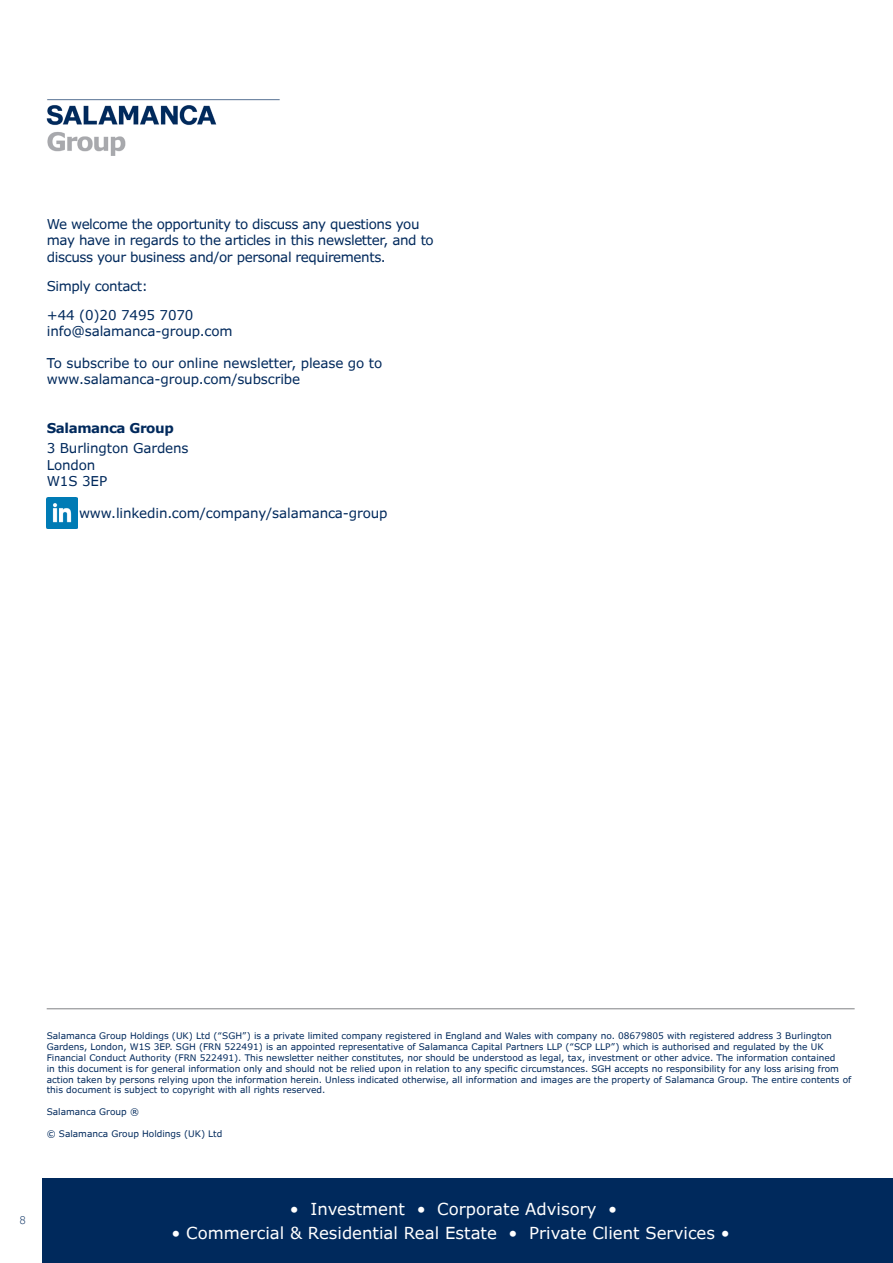
<style>
.page{position:relative;width:893px;height:1263px;background:#fff}
.page>*{position:absolute;margin:0;border:0;box-sizing:border-box;transform-origin:0 0}
.t1{font:16.5px "Verdana Pro";color:#fff}
.Body_Paragraph{font:13.5px "Verdana Pro";letter-spacing:-.01em;color:#00295c}
.Front_Page_Sub_Title{font:13.5px/16.2px "Verdana Pro";letter-spacing:-.03em;color:#00295c}
.Paragraph_Title{font:700 13.5px "Verdana Pro";letter-spacing:-.03em;color:#00295c}
.t2{font:300 10.5px "Verdana Pro";color:#00295c}
.Front_Page_-_Page_Nu{font:9px/10.8px "Verdana Pro";color:#00295c}
</style>
<div class="page">
<div style="left:43px;top:1178px;width:850px;height:85px;background:#00295c"></div>
<hr style="left:47px;top:1008px;width:808px;height:1px;background:#808285">
<img style="left:46px;top:99px;width:234px;height:56px">
<img style="left:47px;top:497px;width:30px;height:31px">
<p class="Front_Page_Sub_Title" style="left:47px;top:216px;width:388px">We welcome the opportunity to discuss any questions you may have in regards to the articles in this newsletter, and to discuss your business and/or personal requirements.</p>
<p class="Front_Page_Sub_Title" style="left:47px;top:278px;width:103px">Simply contact:</p>
<p class="Body_Paragraph" style="left:47px;top:306px;width:148px">+44 (0)20 7495 7070</p>
<p class="Body_Paragraph" style="left:47px;top:322px;width:187px">info@salamanca-group.com</p>
<p class="Body_Paragraph" style="left:47px;top:355px;width:337px">To subscribe to our online newsletter, please go to</p>
<p class="Body_Paragraph" style="left:47px;top:371px;width:255px">www.salamanca-group.com/subscribe</p>
<p class="Paragraph_Title" style="left:47px;top:419px;width:129px">Salamanca Group</p>
<p class="Body_Paragraph" style="left:47px;top:440px;width:143px">3 Burlington Gardens</p>
<p class="Body_Paragraph" style="left:47px;top:456px;width:50px">London</p>
<p class="Body_Paragraph" style="left:47px;top:472px;width:62px">W1S 3EP</p>
<p class="Body_Paragraph" style="left:79px;top:505px;width:310px">www.linkedin.com/company/salamanca-group</p>
<p class="Front_Page_-_Page_Nu" style="left:47px;top:1031px;width:806px">Salamanca Group Holdings (UK) Ltd (“SGH”) is a private limited company registered in England and Wales with company no. 08679805 with registered address 3 Burlington Gardens, London, W1S 3EP. SGH (FRN 522491) is an appointed representative of Salamanca Capital Partners LLP (“SCP LLP”) which is authorised and regulated by the UK Financial Conduct Authority (FRN 522491). This newsletter neither constitutes, nor should be understood as legal, tax, investment or other advice. The information contained<br>in this document is for general information only and should not be relied upon in relation to any specific circumstances. SGH accepts no responsibility for any loss arising from action taken by persons relying upon the information herein. Unless indicated otherwise, all information and images are the property of Salamanca Group. The entire contents of this document is subject to copyright with all rights reserved.</p>
<p class="Front_Page_-_Page_Nu" style="left:47px;top:1106px;width:94px">Salamanca Group ®</p>
<p class="Front_Page_-_Page_Nu" style="left:47px;top:1128px;width:177px">© Salamanca Group Holdings (UK) Ltd</p>
<p class="t2" style="left:20px;top:1214px;width:7px">8</p>
<h1 class="t1" style="left:290px;top:1198px;width:329px">• Investment • Corporate Advisory •</h1>
<h1 class="t1" style="left:171px;top:1222px;width:560px">• Commercial &amp; Residential Real Estate • Private Client Services •</h1>
</div>
